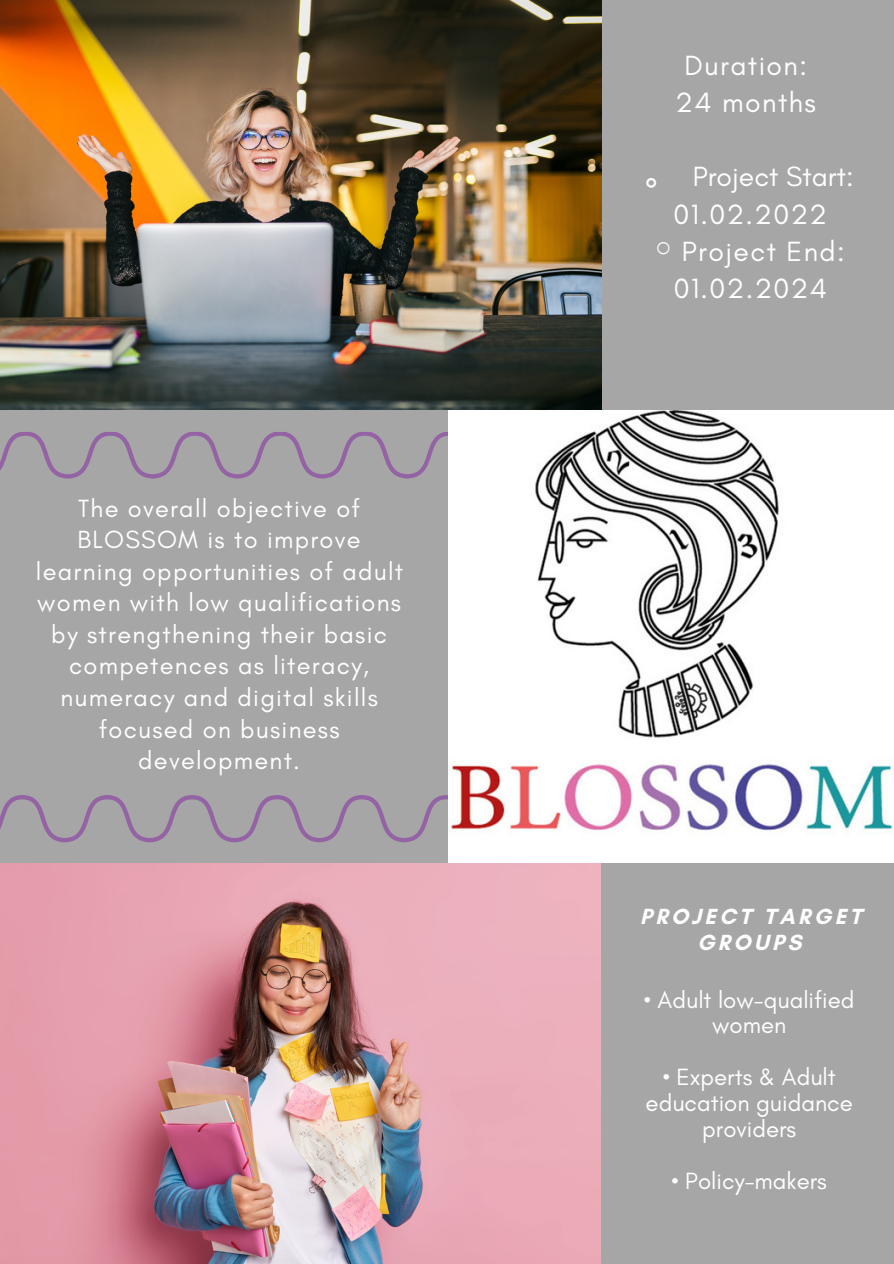
<style>
.page{position:relative;width:894px;height:1264px;background:#fff}
.page>*{position:absolute;margin:0;border:0;box-sizing:border-box;transform-origin:0 0}
.t1{font:28.35px/37.2px "Glacial Indifference";letter-spacing:.05em;color:#fff;text-align:center}
.t2{font:28.35px "Glacial Indifference";color:#fff}
.t3{font:28.35px "DejaVu Sans";color:#fff}
.t4{font:25.35px/31.5px "Glacial Indifference";letter-spacing:.05em;color:#fff;text-align:center}
.t5{font:24px/25.8px "Glacial Indifference";color:#fff;text-align:center}
.t6{font:700 22.35px/25.8px "Glacial Indifference";letter-spacing:.15em;color:#fff;text-align:center}
.s1{font-family:"Free Serif"}
</style>
<div class="page">
<div style="left:0;top:0;width:893px;height:1263px;background:#a6a6a6"></div>
<svg style="left:0;top:432px;width:448px;height:46px"></svg>
<svg style="left:0;top:795px;width:448px;height:47px"></svg>
<img style="left:448px;top:410px;width:445px;height:453px">
<img style="left:0;top:863px;width:600px;height:400px">
<img style="left:0;top:0;width:601px;height:410px">
<p class="t4" style="left:36px;top:492px;width:369px">The overall objective of<br>BLOSSOM is to improve learning opportunities of adult women with low qualifications by strengthening their basic competences as literacy, numeracy and digital skills focused on business development.</p>
<p class="t1" style="left:675px;top:47px;width:142px">Duration:<br>24 months</p>
<h2 class="t2" style="left:692px;top:159px;width:162px">Project Start:</h2>
<h2 class="t1" style="left:673px;top:195px;width:155px">01.02.2022</h2>
<h2 class="t1" style="left:655px;top:232px;width:190px"><span class="s1">⚬</span> Project End:</h2>
<h2 class="t1" style="left:673px;top:269px;width:155px">01.02.2024</h2>
<h2 class="t3" style="left:639px;top:167px;width:25px">⚬</h2>
<p class="t6" style="left:639px;top:903px;width:223px">PROJECT TARGET<br>GROUPS</p>
<p class="t5" style="left:643px;top:986px;width:212px">• Adult low-qualified women</p>
<p class="t5" style="left:645px;top:1063px;width:209px">• Experts &amp; Adult education guidance providers</p>
<h2 class="t5" style="left:671px;top:1167px;width:157px">• Policy-makers</h2>
</div>
